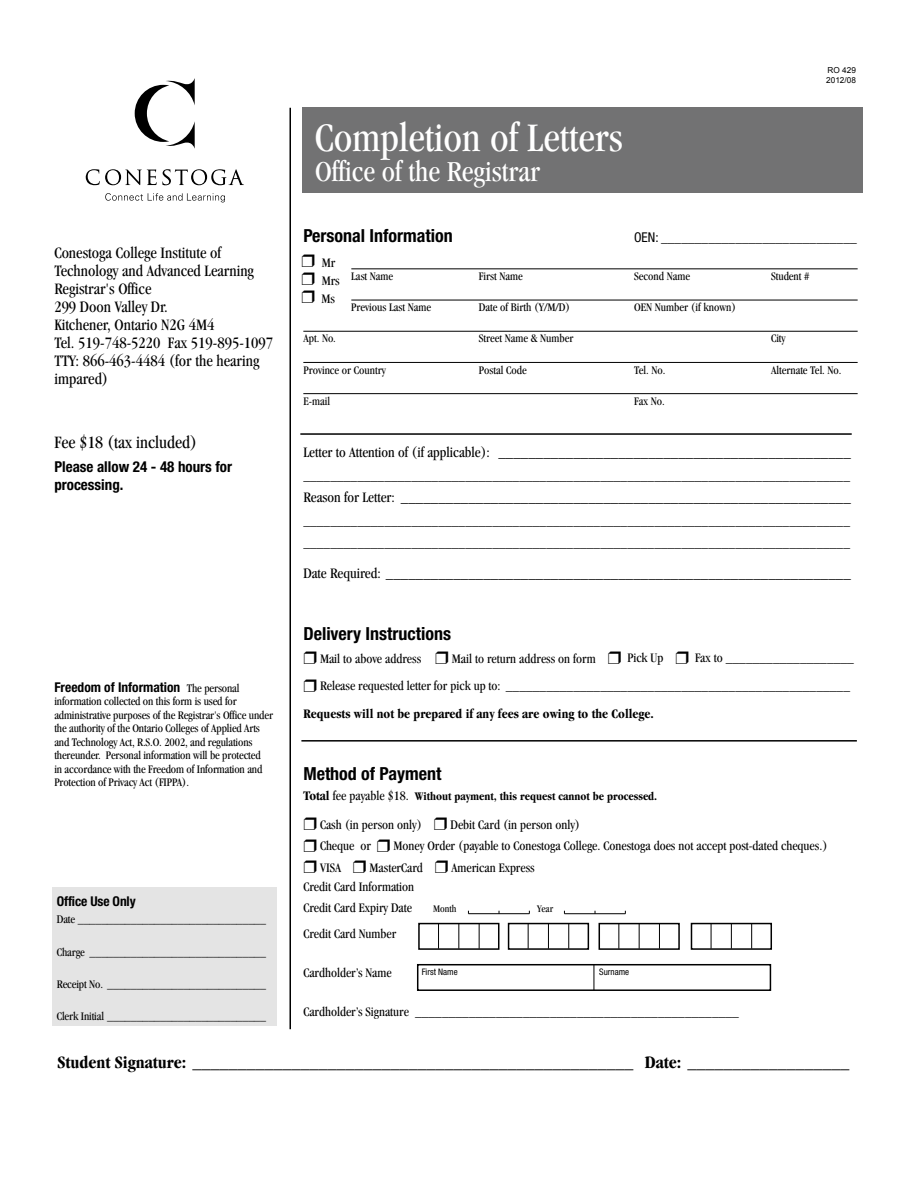
<style>
.page{position:relative;width:918px;height:1188px;background:#fff}
.page>*{position:absolute;margin:0;border:0;box-sizing:border-box;transform-origin:0 0}
.t1{font:condensed 42px "Garamond";color:#fff}
.t2{font:condensed 30px "Garamond";color:#fff}
.t3{font:700 condensed 18px "Garamond";color:#000}
.t4{font:700 condensed 18px "Helvetica Neue";color:#000}
.t5{font:condensed 18px "Garamond";color:#000}
.t6{font:condensed 16.5px/18px "Garamond";color:#000}
.t7{font:condensed 15px "Garamond";color:#000}
.t8{font:700 condensed 15px/18px "Helvetica Neue";color:#000}
.t9{font:condensed 13.5px/27.3px "Garamond";color:#000}
.t10{font:700 condensed 13.5px "Helvetica Neue";color:#000}
.t11{font:condensed 13.5px "Helvetica Neue";color:#000}
.t12{font:condensed 12px/13.5px "Garamond";letter-spacing:-.01em;color:#000}
.t13{font:700 condensed 12px "Garamond";color:#000}
.t14{font:condensed 10.5px "Garamond";color:#000}
.t15{font:condensed 9px "Helvetica Neue";color:#000}
.t16{font:8.25px/10.8px "Arial";color:#000}
.s1{font-weight:700}
.s2{font-family:"Garamond";font-weight:400;font-size:12px}
.s3{font-size:13.5px}
.s4{font-weight:400;font-size:13.5px}
</style>
<div class="page">
<hr style="left:351px;top:268px;width:507px;height:1px;background:#000">
<hr style="left:351px;top:300px;width:507px;height:1px;background:#000">
<hr style="left:303px;top:331px;width:555px;height:1px;background:#000">
<hr style="left:303px;top:362px;width:555px;height:1px;background:#000">
<hr style="left:303px;top:393px;width:555px;height:1px;background:#000">
<svg style="left:135px;top:78px;width:60px;height:71px"></svg>
<svg style="left:86px;top:169px;width:158px;height:16px"></svg>
<svg style="left:105px;top:193px;width:120px;height:9px"></svg>
<div style="left:303px;top:107px;width:560px;height:86px;background:#727273"></div>
<div style="left:417px;top:964px;width:354px;height:27px;border:2px solid #000"></div>
<svg style="left:594px;top:965px;width:1px;height:25px"></svg>
<hr style="left:468px;top:913px;width:61px;height:1px;background:#000">
<hr style="left:564px;top:913px;width:61px;height:1px;background:#000">
<div style="left:418px;top:923px;width:81px;height:27px;border:2px solid #000"></div>
<svg style="left:438px;top:923px;width:1px;height:26px"></svg>
<svg style="left:458px;top:923px;width:1px;height:26px"></svg>
<svg style="left:479px;top:923px;width:1px;height:26px"></svg>
<div style="left:508px;top:923px;width:81px;height:27px;border:2px solid #000"></div>
<svg style="left:528px;top:923px;width:1px;height:26px"></svg>
<svg style="left:548px;top:923px;width:1px;height:26px"></svg>
<svg style="left:568px;top:923px;width:1px;height:26px"></svg>
<div style="left:599px;top:923px;width:81px;height:27px;border:2px solid #000"></div>
<svg style="left:618px;top:923px;width:1px;height:26px"></svg>
<svg style="left:639px;top:923px;width:1px;height:26px"></svg>
<svg style="left:659px;top:923px;width:1px;height:26px"></svg>
<div style="left:691px;top:923px;width:81px;height:27px;border:2px solid #000"></div>
<svg style="left:711px;top:923px;width:1px;height:26px"></svg>
<svg style="left:731px;top:923px;width:1px;height:26px"></svg>
<svg style="left:751px;top:923px;width:1px;height:26px"></svg>
<hr style="left:300px;top:433px;width:552px;height:2px;background:#000">
<div style="left:53px;top:888px;width:224px;height:138px;background:#e4e4e4"></div>
<hr style="left:301px;top:740px;width:556px;height:2px;background:#000">
<hr style="left:289px;top:108px;width:2px;height:921px;background:#000">
<p class="t6" style="left:54px;top:244px;width:220px">Conestoga College Institute of<br>Technology and Advanced Learning<br>Registrar's Office<br>299 Doon Valley Dr.<br>Kitchener, Ontario N2G 4M4<br>Tel. 519-748-5220 Fax 519-895-1097<br>TTY: 866-463-4484 (for the hearing impared)</p>
<h3 class="t5" style="left:54px;top:432px;width:144px">Fee $18 (tax included)</h3>
<p class="t8" style="left:54px;top:458px;width:179px">Please allow 24 - 48 hours for processing.</p>
<h1 class="t1" style="left:315px;top:115px;width:309px">Completion of Letters</h1>
<h2 class="t2" style="left:315px;top:155px;width:226px">Office of the Registrar</h2>
<p class="t16" style="left:826px;top:64px;width:31px">RO 429<br>2012/08</p>
<h3 class="t4" style="left:303px;top:225px;width:151px">Personal Information</h3>
<p class="t11" style="left:634px;top:229px;width:224px">OEN: _____________________________</p>
<p class="t12" style="left:351px;top:269px;width:43px">Last Name</p>
<p class="t12" style="left:479px;top:269px;width:45px">First Name</p>
<p class="t12" style="left:634px;top:269px;width:57px">Second Name</p>
<p class="t12" style="left:771px;top:269px;width:40px">Student #</p>
<p class="t12" style="left:351px;top:301px;width:81px">Previous Last Name</p>
<p class="t12" style="left:479px;top:301px;width:93px">Date of Birth (Y/M/D)</p>
<p class="t12" style="left:634px;top:301px;width:103px">OEN Number (if known)</p>
<p class="t12" style="left:303px;top:332px;width:34px">Apt. No.</p>
<p class="t12" style="left:479px;top:332px;width:96px">Street Name &amp; Number</p>
<p class="t12" style="left:771px;top:332px;width:16px">City</p>
<p class="t12" style="left:303px;top:363px;width:84px">Province or Country</p>
<p class="t12" style="left:479px;top:363px;width:49px">Postal Code</p>
<p class="t12" style="left:634px;top:363px;width:33px">Tel. No.</p>
<p class="t12" style="left:771px;top:363px;width:72px">Alternate Tel. No.</p>
<p class="t12" style="left:303px;top:394px;width:28px">E-mail</p>
<p class="t12" style="left:634px;top:394px;width:32px">Fax No.</p>
<p class="t9" style="left:301px;top:254px;width:40px;line-height:18px">❒ Mr ❒ Mrs ❒ Ms</p>
<p class="t7" style="left:303px;top:444px;width:549px">Letter to Attention of (if applicable): _______________________________________________</p>
<p class="t9" style="left:303px;top:461px;width:548px">_________________________________________________________________________________</p>
<p class="t7" style="left:303px;top:489px;width:549px">Reason for Letter: ____________________________________________________________</p>
<p class="t9" style="left:303px;top:509px;width:548px;line-height:22.5px">_________________________________________________________________________________ _________________________________________________________________________________</p>
<p class="t7" style="left:303px;top:565px;width:549px">Date Required: ______________________________________________________________</p>
<h3 class="t4" style="left:303px;top:622px;width:149px">Delivery Instructions</h3>
<p class="t9" style="left:303px;top:645px;width:552px">❒ Mail to above address ❒ Mail to return address on form ❒ Pick Up ❒ Fax to ___________________ ❒ Release requested letter for pick up to: ___________________________________________________<br><span class="s1">Requests will not be prepared if any fees are owing to the College.</span></p>
<p class="t10" style="left:54px;top:679px;width:187px">Freedom of Information <span class="s2">The personal</span></p>
<p class="t12" style="left:54px;top:695px;width:220px">information collected on this form is used for administrative purposes of the Registrar's Office under the authority of the Ontario Colleges of Applied Arts and Technology Act, R.S.O. 2002, and regulations thereunder. Personal information will be protected<br>in accordance with the Freedom of Information and Protection of Privacy Act (FIPPA).</p>
<h3 class="t4" style="left:303px;top:763px;width:140px">Method of Payment</h3>
<p class="t13" style="left:303px;top:789px;width:355px"><span class="s3">Total</span> <span class="s4">fee payable $18.</span> Without payment, this request cannot be processed.</p>
<p class="t9" style="left:303px;top:814px;width:526px;line-height:21.6px">❒ Cash (in person only) ❒ Debit Card (in person only)<br>❒ Cheque or ❒ Money Order (payable to Conestoga College. Conestoga does not accept post-dated cheques.) ❒ VISA ❒ MasterCard ❒ American Express</p>
<p class="t9" style="left:303px;top:876px;width:112px;line-height:21px">Credit Card Information<br>Credit Card Expiry Date</p>
<p class="t10" style="left:57px;top:893px;width:80px">Office Use Only</p>
<p class="t12" style="left:57px;top:912px;width:211px">Date ________________________________</p>
<p class="t12" style="left:57px;top:945px;width:211px">Charge ______________________________</p>
<p class="t12" style="left:57px;top:977px;width:211px">Receipt No. ___________________________</p>
<p class="t12" style="left:57px;top:1010px;width:211px">Clerk Initial ___________________________</p>
<h3 class="t3" style="left:57px;top:1052px;width:794px">Student Signature: _________________________________________________ Date: __________________</h3>
<p class="t14" style="left:433px;top:903px;width:25px">Month</p>
<p class="t14" style="left:537px;top:903px;width:17px">Year</p>
<p class="t9" style="left:303px;top:920px;width:94px">Credit Card Number</p>
<p class="t9" style="left:303px;top:959px;width:90px">Cardholder’s Name</p>
<p class="t9" style="left:303px;top:998px;width:437px">Cardholder’s Signature ________________________________________________</p>
<p class="t15" style="left:422px;top:966px;width:37px">First Name</p>
<p class="t15" style="left:599px;top:966px;width:31px">Surname</p>
</div>
